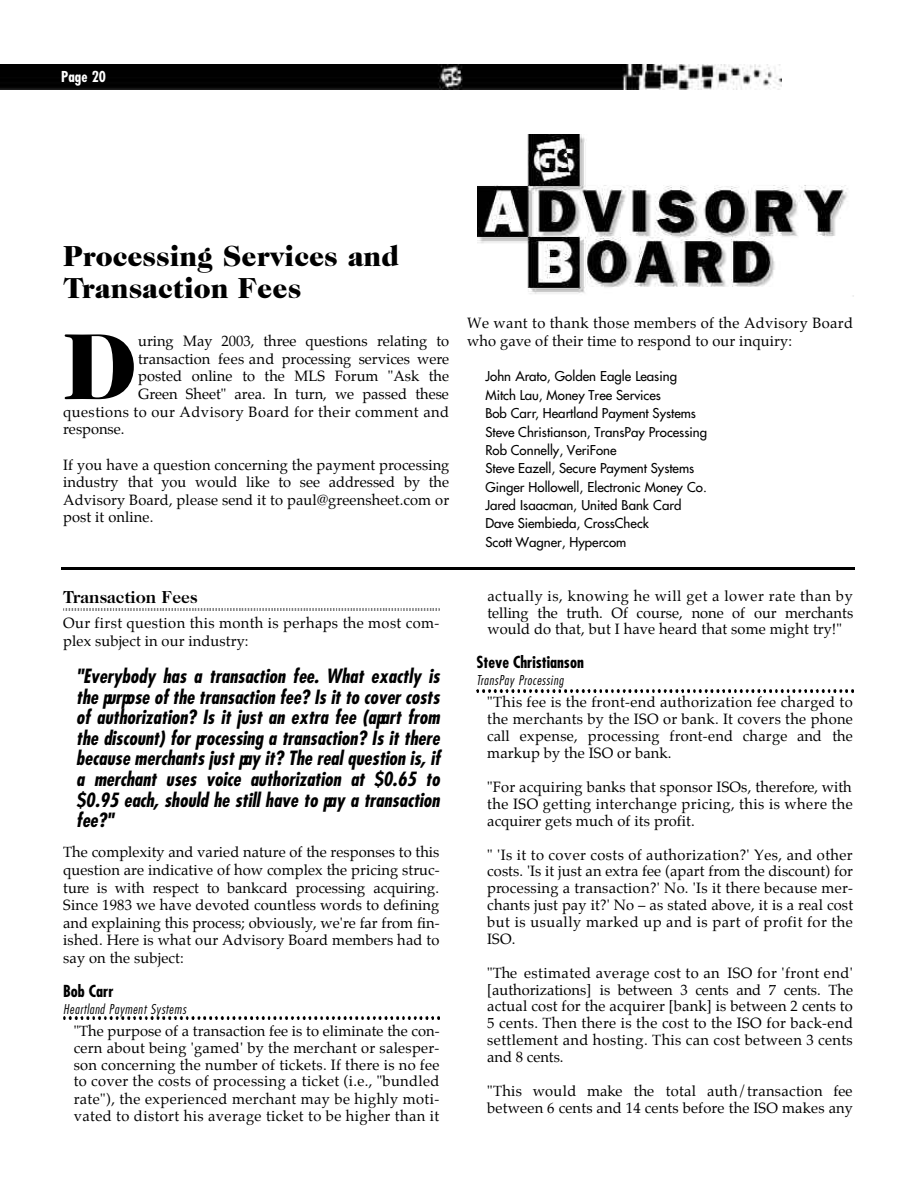
<style>
.page{position:relative;width:918px;height:1188px;background:#fff}
.page>*{position:absolute;margin:0;border:0;box-sizing:border-box;transform-origin:0 0}
.t1{font:900 94.95px "Caslon Two Twenty Four";color:#000}
.t2{font:900 29.4px/32.2px "Caslon Two Twenty Four";color:#000}
.t3{font:italic 700 condensed 19.05px/20.5px "Futura";color:#000;text-align:justify}
.t4{font:700 17.55px "Caslon Two Twenty Four";color:#000}
.t5{font:700 condensed 16.2px "Futura";color:#000}
.t6{font:14.7px/17px "Palatino";letter-spacing:.01em;color:#000;text-align:justify}
.t7{font:14.7px "Palatino";letter-spacing:.03em;color:#000}
.t8{font:700 condensed 14.7px "Futura";color:#fff}
.t9{font:13.2px/18.5px "Futura";color:#000}
.t10{font:italic 300 condensed 13.2px "Futura";letter-spacing:.05em;color:#000}
</style>
<div class="page">
<img style="left:63px;top:609px;width:377px;height:1px">
<img style="left:63px;top:1016px;width:377px;height:3px">
<img style="left:476px;top:689px;width:377px;height:3px">
<div style="left:0;top:64px;width:884px;height:28px;background:linear-gradient(to right,#fff,#fff)"></div>
<img style="left:0;top:64px;width:781px;height:25px">
<img style="left:477px;top:135px;width:377px;height:162px">
<hr style="left:62px;top:567px;width:793px;height:3px;background:#000">
<p class="t8" style="left:61px;top:70px;width:46px">Page 2 0</p>
<h2 class="t2" style="left:63px;top:242px;width:337px">Processing Services and<br>Transaction Fees</h2>
<h1 class="t1" style="left:63px;top:330px;width:75px">D</h1>
<p class="t6" style="left:138px;top:334px;width:312px">uring May 2003, three questions relating to</p>
<p class="t6" style="left:138px;top:351px;width:313px">transaction fees and processing services were</p>
<p class="t6" style="left:138px;top:369px;width:313px">posted online to the MLS Forum "Ask the</p>
<p class="t6" style="left:138px;top:387px;width:312px">G reen Sheet" area. In turn, we passed these</p>
<p class="t7" style="left:63px;top:405px;width:387px">questions to our Advisory Board for their comment and</p>
<p class="t6" style="left:63px;top:422px;width:63px">response.</p>
<p class="t6" style="left:63px;top:457px;width:388px;line-height:17.7px">If you have a question concerning the payment pro c e s s i n g industry that you would like to see addressed by the Advisory Board, please send it to paul@greensheet.com or post it online.</p>
<p class="t4" style="left:63px;top:590px;width:136px">Transaction Fees</p>
<p class="t6" style="left:63px;top:615px;width:378px;line-height:17.7px">Our first question this month is perhaps the most com&shy;plex subject in our industry:</p>
<p class="t3" style="left:76px;top:668px;width:365px">"Everybody has a transaction fee. What exactly is the purpose of the transaction fee? Is it to cover costs of authorization? Is it just an extra fee (apart from the discount) for processing a transaction? Is it there because merchants just pay it? The real question is, if a merchant uses voice authorization at $0.65 to $0.95 each, should he still have to pay a transaction fee?"</p>
<p class="t6" style="left:63px;top:844px;width:378px;line-height:17.7px">The complexity and varied nature of the responses to this question are indicative of how complex the pricing stru c&shy;t u re is with respect to bankcard processing acquiring.<br>Since 1983 we have devoted countless words to defining and explaining this process; obviously, we're far from fin&shy;ished. Here is what our Advisory Board members had to say on the subject:</p>
<p class="t5" style="left:63px;top:984px;width:52px">Bob Carr</p>
<p class="t10" style="left:63px;top:1003px;width:124px">H e a rtland Payment Systems</p>
<p class="t6" style="left:74px;top:1023px;width:368px">"The purpose of a transaction fee is to eliminate the con&shy;cern about being 'gamed' by the merchant or salesper&shy;son concerning the number of tickets. If there is no fee to cover the costs of processing a ticket (i.e., "bundled rate"), the experienced merchant may be highly moti&shy;vated to distort his average ticket to be higher than it</p>
<p class="t6" style="left:467px;top:316px;width:387px;line-height:17.7px">We want to thank those members of the Advisory Board who gave of their time to respond to our inquiry:</p>
<p class="t9" style="left:485px;top:368px;width:223px">John Arato, Golden Eagle Leasing<br>Mitch Lau, Money Tree Services<br>Bob Carr, Heartland Payment Systems<br>Steve Christianson, TransPay Processing<br>Rob Connelly, VeriFone<br>Steve Eazell, Secure Payment Systems<br>Ginger Hollowell, Electronic Money Co.<br>Jared Isaacman, United Bank Card<br>Dave Siembieda, CrossCheck<br>Scott Wagner, Hypercom</p>
<p class="t6" style="left:487px;top:588px;width:367px">actually is, knowing he will get a lower rate than by telling the truth. Of course, none of our merc h a n t s would do that, but I have heard that some might try!"</p>
<p class="t5" style="left:476px;top:655px;width:109px">Steve Christianson</p>
<p class="t10" style="left:476px;top:675px;width:88px">TransPay Pro c e s s i n g</p>
<p class="t6" style="left:487px;top:695px;width:367px">"This fee is the front-end authorization fee charged to the merchants by the ISO or bank. It covers the phone call expense, processing front-end charge and the markup by the ISO or bank.</p>
<p class="t6" style="left:487px;top:780px;width:367px">"For acquiring banks that sponsor ISOs, there f o re, with the ISO getting interchange pricing, this is where the a c q u i rer gets much of its pro f i t .</p>
<p class="t6" style="left:487px;top:847px;width:367px">" 'Is it to cover costs of authorization?' Yes, and other costs. 'Is it just an extra fee (apart from the discount) for p rocessing a transaction?' No. 'Is it there because mer&shy;chants just pay it?' No – as stated above, it is a real cost but is usually marked up and is part of profit for the I S O .</p>
<p class="t6" style="left:487px;top:965px;width:367px">"The estimated average cost to an ISO for 'front end' [authorizations] is between 3 cents and 7 cents. The actual cost for the acquirer [bank] is between 2 cents to 5 cents. Then there is the cost to the ISO for back-end settlement and hosting. This can cost between 3 cents and 8 cents.</p>
<p class="t6" style="left:487px;top:1083px;width:367px">"This would make the total auth/transaction fee between 6 cents and 14 cents before the ISO makes any</p>
</div>
